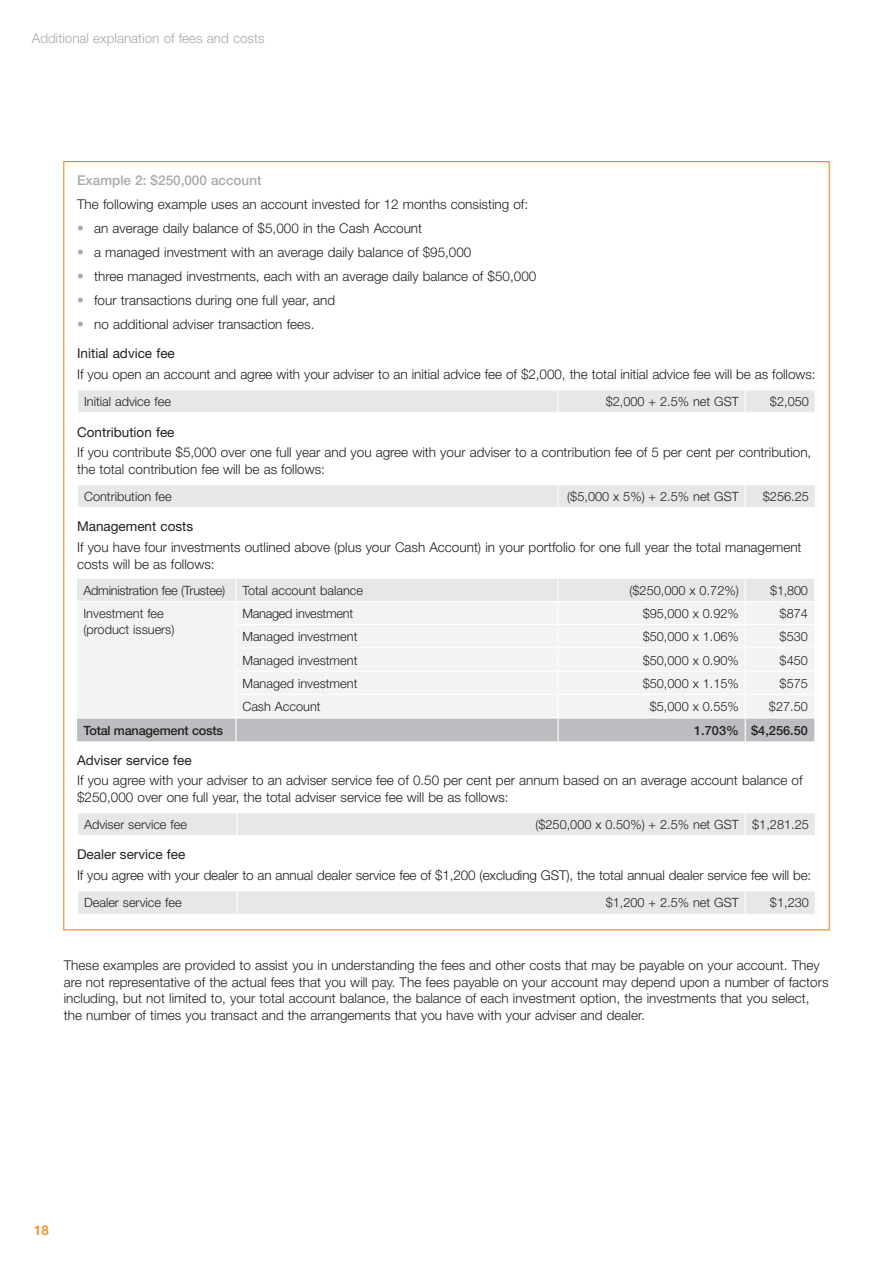
<style>
.page{position:relative;width:893px;height:1263px;background:#fff}
.page>*{position:absolute;margin:0;border:0;box-sizing:border-box;transform-origin:0 0}
.t1{font:300 13.5px/16.5px "Helvetica Neue";color:#231f20}
.t2{font:13.5px "Helvetica Neue";color:#231f20}
.t3{font:300 13.5px "Helvetica Neue";color:#a8a9ad}
.t4{font:500 13.5px "Helvetica Neue";color:#a8a9ad}
.t5{font:500 13.5px "Helvetica Neue";color:#f28b20}
.t6{font:300 12.75px/15.8px "Helvetica Neue";color:#231f20}
.t7{font:300 12.75px "Helvetica Neue";letter-spacing:-.02em;color:#231f20}
.t8{font:500 12.75px "Helvetica Neue";letter-spacing:-.02em;color:#231f20}
.s1{color:#a8a9ad}
.s2{font-weight:400}
</style>
<div class="page">
<div style="left:78px;top:390px;width:737px;height:22px;background:#e6e7e9"></div>
<div style="left:78px;top:485px;width:737px;height:22px;background:#e6e7e9"></div>
<svg style="left:77px;top:579px;width:737px;height:162px"></svg>
<hr style="left:745px;top:717px;width:69px;height:1px;background:#fff">
<div style="left:78px;top:813px;width:737px;height:22px;background:#e6e7e9"></div>
<div style="left:78px;top:891px;width:737px;height:23px;background:#e6e7e9"></div>
<p class="t3" style="left:32px;top:29px;width:234px">Additional explanation of fees and costs</p>
<p class="t4" style="left:77px;top:173px;width:186px">Example 2: $250,000 account</p>
<p class="t1" style="left:77px;top:196px;width:452px">The following example uses an account invested for 12 months consisting of:</p>
<p class="t1" style="left:77px;top:220px;width:347px"><span class="s1">•</span> an average daily balance of $5,000 in the Cash Account</p>
<p class="t1" style="left:77px;top:244px;width:396px"><span class="s1">•</span> a managed investment with an average daily balance of $95,000</p>
<p class="t1" style="left:77px;top:268px;width:461px"><span class="s1">•</span> three managed investments, each with an average daily balance of $50,000</p>
<p class="t1" style="left:77px;top:292px;width:260px"><span class="s1">•</span> four transactions during one full year, and</p>
<p class="t1" style="left:77px;top:309px;width:239px;line-height:29.2px"><span class="s1">•</span> no additional adviser transaction fees.<br><span class="s2">Initial advice fee</span></p>
<p class="t1" style="left:77px;top:366px;width:740px">If you open an account and agree with your adviser to an initial advice fee of $2,000, the total initial advice fee will be as follows:</p>
<p class="t6" style="left:84px;top:394px;width:88px">Initial advice fee</p>
<p class="t6" style="left:606px;top:394px;width:135px">$2,000 + 2.5% net GST</p>
<p class="t6" style="left:770px;top:394px;width:40px">$2,050</p>
<p class="t2" style="left:77px;top:424px;width:99px">Contribution fee</p>
<p class="t1" style="left:77px;top:444px;width:736px">If you contribute $5,000 over one full year and you agree with your adviser to a contribution fee of 5 per cent per contribution, the total contribution fee will be as follows:</p>
<p class="t6" style="left:84px;top:488px;width:89px">Contribution fee</p>
<p class="t6" style="left:567px;top:488px;width:173px">($5,000 x 5%) + 2.5% net GST</p>
<p class="t6" style="left:763px;top:488px;width:48px">$256.25</p>
<p class="t2" style="left:77px;top:518px;width:118px">Management costs</p>
<p class="t1" style="left:77px;top:539px;width:726px">If you have four investments outlined above (plus your Cash Account) in your portfolio for one full year the total management costs will be as follows:</p>
<p class="t7" style="left:83px;top:583px;width:143px">Administration fee (Trustee)</p>
<p class="t6" style="left:242px;top:582px;width:122px">Total account balance</p>
<p class="t6" style="left:629px;top:582px;width:111px">($250,000 x 0.72%)</p>
<p class="t6" style="left:770px;top:582px;width:39px">$1,800</p>
<p class="t6" style="left:83px;top:605px;width:93px">Investment fee (product issuers)</p>
<p class="t7" style="left:242px;top:606px;width:112px">Managed investment</p>
<p class="t6" style="left:643px;top:605px;width:98px">$95,000 x 0.92%</p>
<p class="t6" style="left:780px;top:605px;width:30px">$874</p>
<p class="t6" style="left:242px;top:628px;width:117px">Managed investment</p>
<p class="t6" style="left:643px;top:628px;width:98px">$50,000 x 1.06%</p>
<p class="t6" style="left:780px;top:628px;width:30px">$530</p>
<p class="t6" style="left:242px;top:652px;width:117px">Managed investment</p>
<p class="t6" style="left:643px;top:652px;width:98px">$50,000 x 0.90%</p>
<p class="t6" style="left:780px;top:652px;width:30px">$450</p>
<p class="t6" style="left:242px;top:675px;width:117px">Managed investment</p>
<p class="t6" style="left:643px;top:675px;width:98px">$50,000 x 1.15%</p>
<p class="t6" style="left:780px;top:675px;width:30px">$575</p>
<p class="t6" style="left:242px;top:699px;width:80px">Cash Account</p>
<p class="t6" style="left:650px;top:699px;width:91px">$5,000 x 0.55%</p>
<p class="t6" style="left:769px;top:699px;width:40px">$27.50</p>
<p class="t8" style="left:83px;top:722px;width:141px">Total management costs</p>
<p class="t8" style="left:694px;top:722px;width:115px">1.703% $4,256.50</p>
<p class="t2" style="left:77px;top:752px;width:116px">Adviser service fee</p>
<p class="t1" style="left:77px;top:772px;width:727px">If you agree with your adviser to an adviser service fee of 0.50 per cent per annum based on an average account balance of $250,000 over one full year, the total adviser service fee will be as follows:</p>
<p class="t6" style="left:84px;top:816px;width:104px">Adviser service fee</p>
<p class="t6" style="left:535px;top:816px;width:275px">($250,000 x 0.50%) + 2.5% net GST $1,281.25</p>
<p class="t2" style="left:77px;top:846px;width:110px">Dealer service fee</p>
<p class="t1" style="left:77px;top:867px;width:736px">If you agree with your dealer to an annual dealer service fee of $1,200 (excluding GST), the total annual dealer service fee will be:</p>
<p class="t6" style="left:84px;top:895px;width:99px">Dealer service fee</p>
<p class="t6" style="left:606px;top:895px;width:135px">$1,200 + 2.5% net GST</p>
<p class="t6" style="left:770px;top:895px;width:40px">$1,230</p>
<p class="t1" style="left:64px;top:957px;width:766px">These examples are provided to assist you in understanding the fees and other costs that may be payable on your account. They are not representative of the actual fees that you will pay. The fees payable on your account may depend upon a number of factors including, but not limited to, your total account balance, the balance of each investment option, the investments that you select, the number of times you transact and the arrangements that you have with your adviser and dealer.</p>
<p class="t5" style="left:34px;top:1222px;width:17px">18</p>
</div>
